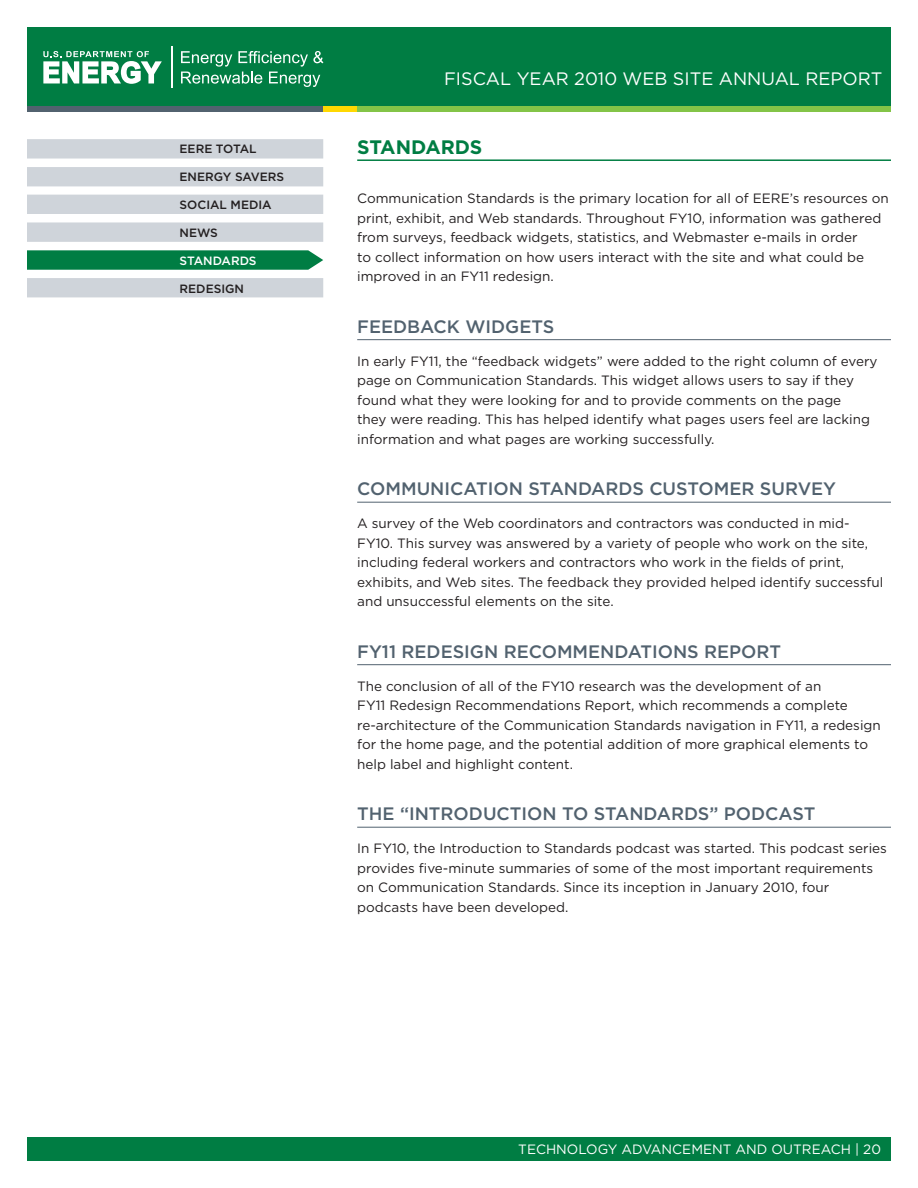
<style>
.page{position:relative;width:918px;height:1188px;background:#fff}
.page>*{position:absolute;margin:0;border:0;box-sizing:border-box;transform-origin:0 0}
.Header_1{font:700 19.5px "Gotham";letter-spacing:-.005em;color:#007d43}
.Header_2{font:500 18px "Gotham";color:#52626f}
.t1{font:18px "Gotham";color:#fff}
.Body_Charts{font:13.5px/19.5px "Gotham";color:#231f20}
.t2{font:13.5px "Gotham";color:#fff}
.NAV{font:500 12px "Gotham";color:#231f20}
.NAV-2{font:500 12px "Gotham";letter-spacing:-.005em;color:#fff}
</style>
<div class="page">
<div style="left:27px;top:90px;width:296px;height:22px;background:linear-gradient(to right,#52626f,#52626f)"></div>
<svg style="left:323px;top:105px;width:34px;height:7px"></svg>
<svg style="left:357px;top:105px;width:534px;height:7px;background:#70b946"></svg>
<div style="left:27px;top:27px;width:864px;height:78px;background:#007d43"></div>
<svg style="left:181px;top:51px;width:142px;height:36px"></svg>
<hr style="left:171px;top:46px;width:1px;height:42px;background:#fff">
<svg style="left:43px;top:51px;width:119px;height:33px"></svg>
<div style="left:27px;top:1138px;width:864px;height:23px;background:#007d43"></div>
<hr style="left:357px;top:159px;width:534px;height:2px;background:#007d43">
<hr style="left:357px;top:339px;width:534px;height:1px;background:#52626f">
<hr style="left:357px;top:502px;width:534px;height:1px;background:#52626f">
<hr style="left:357px;top:664px;width:534px;height:1px;background:#52626f">
<hr style="left:357px;top:827px;width:534px;height:1px;background:#52626f">
<div style="left:27px;top:139px;width:296px;height:20px;background:#cfd4da"></div>
<div style="left:27px;top:195px;width:296px;height:19px;background:#cfd4da"></div>
<svg style="left:27px;top:250px;width:296px;height:20px;background:#0e844d"></svg>
<div style="left:27px;top:167px;width:296px;height:19px;background:#cfd4da"></div>
<div style="left:27px;top:222px;width:296px;height:20px;background:#cfd4da"></div>
<div style="left:27px;top:278px;width:296px;height:19px;background:#cfd4da"></div>
<p class="NAV" style="left:180px;top:141px;width:79px">EERE TOTAL</p>
<p class="NAV" style="left:180px;top:169px;width:106px">ENERGY SAVERS</p>
<p class="NAV" style="left:180px;top:197px;width:94px">SOCIAL MEDIA</p>
<p class="NAV" style="left:180px;top:225px;width:40px">NEWS</p>
<p class="NAV-2" style="left:180px;top:253px;width:79px">STANDARDS</p>
<p class="NAV" style="left:180px;top:280px;width:66px">REDESIGN</p>
<h2 class="t1" style="left:444px;top:67px;width:440px">FISCAL YEAR 2010 WEB SITE ANNUAL REPORT</h2>
<p class="Header_1" style="left:357px;top:134px;width:127px">STANDARDS</p>
<p class="Body_Charts" style="left:357px;top:188px;width:533px">Communication Standards is the primary location for all of EERE’s resources on print, exhibit, and Web standards. Throughout FY10, information was gathered from surveys, feedback widgets, statistics, and Webmaster e-mails in order<br>to collect information on how users interact with the site and what could be improved in an FY11 redesign.</p>
<p class="Header_2" style="left:357px;top:314px;width:199px">FEEDBACK WIDGETS</p>
<p class="Body_Charts" style="left:357px;top:351px;width:522px">In early FY11, the “feedback widgets” were added to the right column of every page on Communication Standards. This widget allows users to say if they found what they were looking for and to provide comments on the page<br>they were reading. This has helped identify what pages users feel are lacking information and what pages are working successfully.</p>
<p class="Header_2" style="left:357px;top:477px;width:480px">COMMUNICATION STANDARDS CUSTOMER SURVEY</p>
<p class="Body_Charts" style="left:357px;top:513px;width:528px">A survey of the Web coordinators and contractors was conducted in mid-FY10. This survey was answered by a variety of people who work on the site, including federal workers and contractors who work in the fields of print, exhibits, and Web sites. The feedback they provided helped identify successful and unsuccessful elements on the site.</p>
<p class="Header_2" style="left:357px;top:639px;width:425px">FY11 REDESIGN RECOMMENDATIONS REPORT</p>
<p class="Body_Charts" style="left:357px;top:676px;width:525px">The conclusion of all of the FY10 research was the development of an<br>FY11 Redesign Recommendations Report, which recommends a complete re-architecture of the Communication Standards navigation in FY11, a redesign for the home page, and the potential addition of more graphical elements to help label and highlight content.</p>
<p class="Header_2" style="left:357px;top:802px;width:460px">THE “INTRODUCTION TO STANDARDS” PODCAST</p>
<p class="Body_Charts" style="left:357px;top:838px;width:531px">In FY10, the Introduction to Standards podcast was started. This podcast series provides five-minute summaries of some of the most important requirements on Communication Standards. Since its inception in January 2010, four podcasts have been developed.</p>
<p class="t2" style="left:518px;top:1141px;width:364px">TECHNOLOGY ADVANCEMENT AND OUTREACH | 20</p>
</div>
